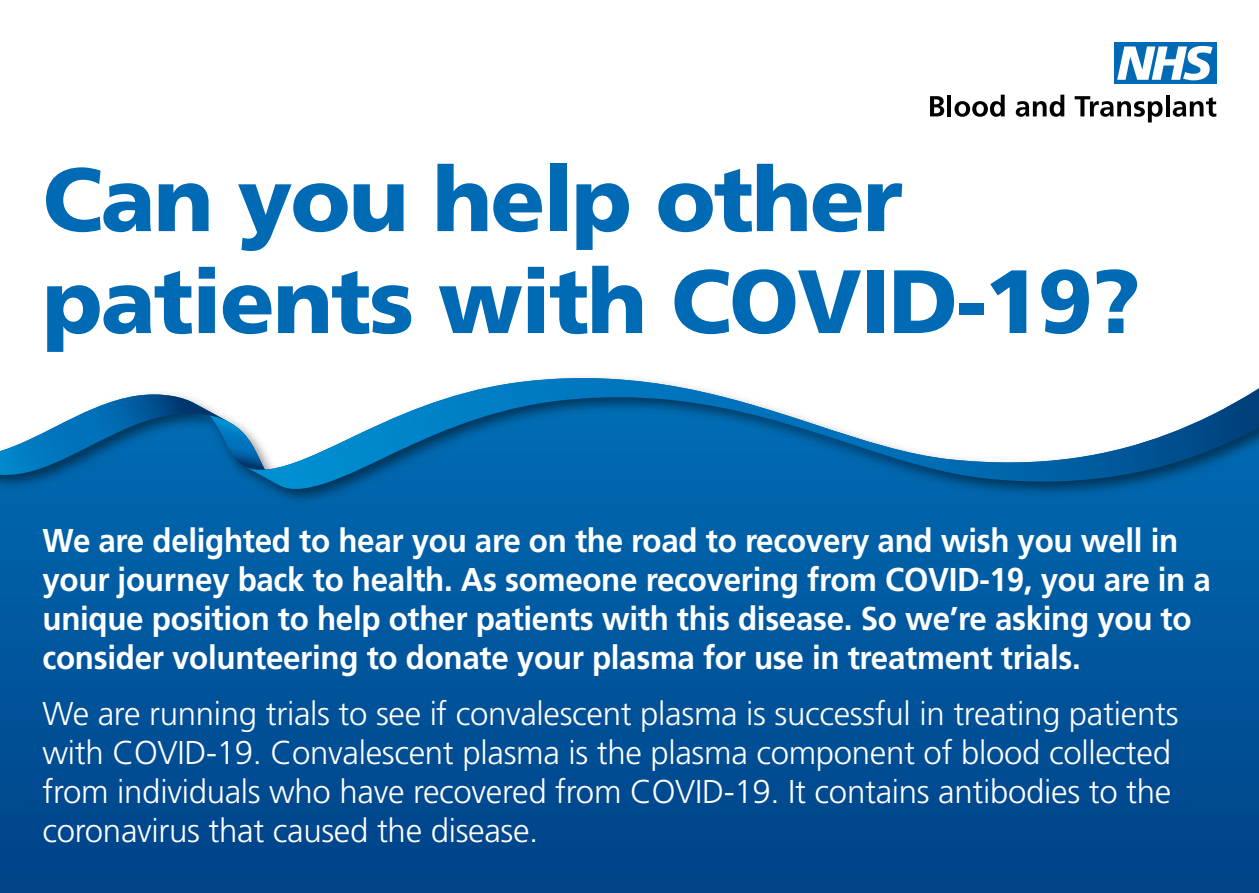
<style>
.page{position:relative;width:1259px;height:893px;background:#fff}
.page>*{position:absolute;margin:0;border:0;box-sizing:border-box;transform-origin:0 0}
.t1{font:900 89.7px/102px "Frutiger LT Pro";letter-spacing:-.02em;color:#006ab4}
.t2{font:700 33px/39px "Frutiger LT Pro";letter-spacing:-.01em;color:#fff;scale:.95 1}
.t3{font:300 33px/39px "Frutiger LT Pro";letter-spacing:-.01em;color:#fff}
</style>
<div class="page">
<div style="left:0;top:370px;width:1259px;height:523px;background:linear-gradient(to right,#004f96,#004f96)"></div>
<img style="left:0;top:370px;width:1259px;height:205px">
<svg style="left:244px;top:378px;width:1015px;height:112px"></svg>
<svg style="left:0;top:394px;width:279px;height:91px"></svg>
<svg style="left:930px;top:96px;width:14px;height:20px"></svg>
<hr style="left:947px;top:95px;width:4px;height:21px;background:#000">
<svg style="left:954px;top:95px;width:50px;height:22px"></svg>
<svg style="left:1015px;top:95px;width:49px;height:22px"></svg>
<svg style="left:1074px;top:96px;width:88px;height:26px"></svg>
<svg style="left:1166px;top:95px;width:3px;height:21px"></svg>
<svg style="left:1172px;top:97px;width:44px;height:20px"></svg>
<div style="left:1114px;top:43px;width:102px;height:41px;background:#006ab4"></div>
<svg style="left:1117px;top:46px;width:95px;height:34px"></svg>
<h1 class="t1" style="left:43px;top:148px;width:1099px">Can you help other patients with COVID-19?</h1>
<p class="t2" style="left:43px;top:521px;width:1231px">We are delighted to hear you are on the road to recovery and wish you well in your journey back to health. As someone recovering from COVID-19, you are in a unique position to help other patients with this disease. So we’re asking you to consider volunteering to donate your plasma for use in treatment trials.</p>
<p class="t3" style="left:43px;top:694px;width:1137px">We are running trials to see if convalescent plasma is successful in treating patients with COVID-19. Convalescent plasma is the plasma component of blood collected from individuals who have recovered from COVID-19. It contains antibodies to the coronavirus that caused the disease.</p>
</div>
